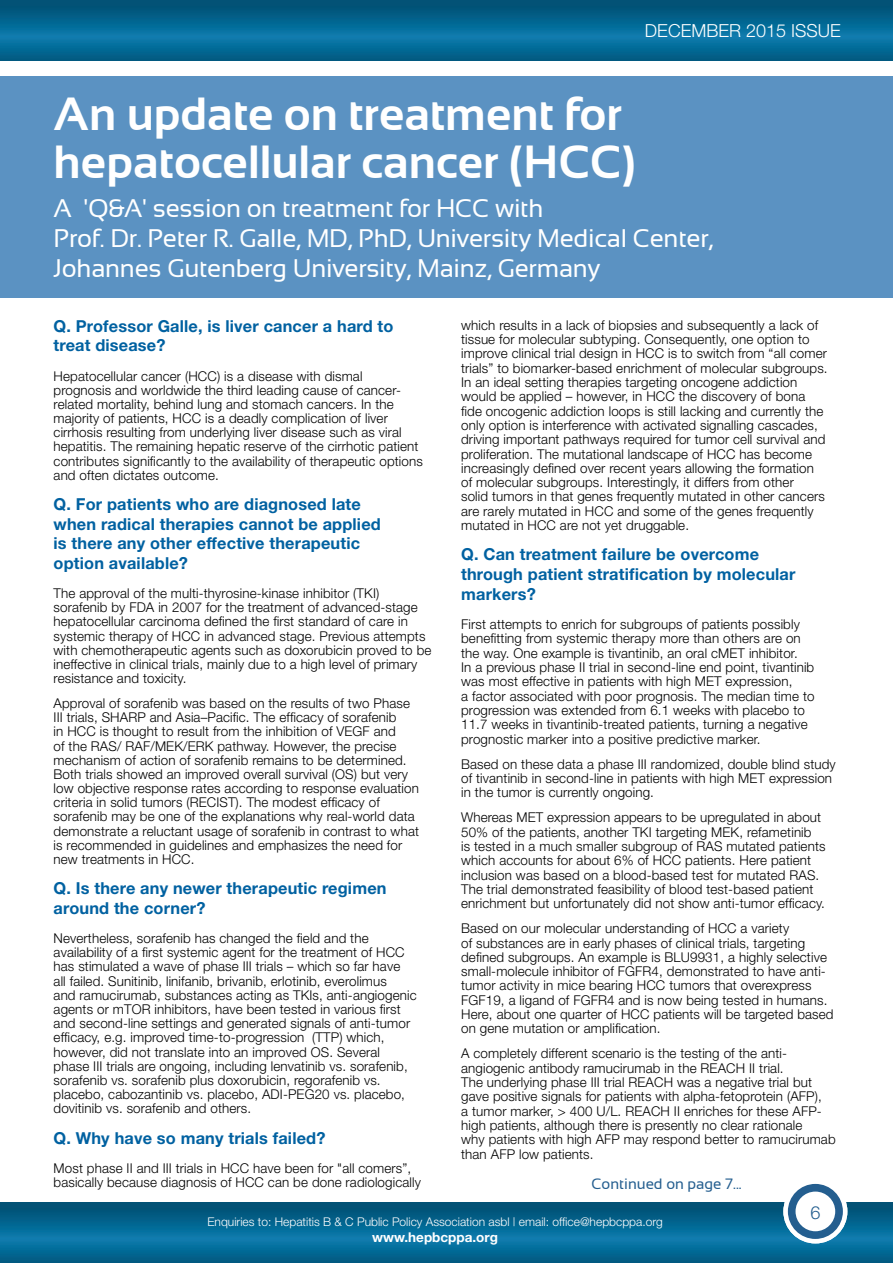
<style>
.page{position:relative;width:893px;height:1263px;background:#fff}
.page>*{position:absolute;margin:0;border:0;box-sizing:border-box;transform-origin:0 0}
.t1{font:700 46.5px/48px "Sansation";color:#fff}
.t2{font:25.5px/30px "Sansation";letter-spacing:-.01em;color:#fff}
.t3{font:300 18px "Helvetica Neue";color:#fff}
.t4{font:300 18px "Helvetica Neue";color:#245e8f}
.t5{font:700 16.5px/19.6px "Helvetica Neue";letter-spacing:.01em;color:#0061a1}
.t6{font:15px "Sansation";color:#245e8f}
.t7{font:300 13.5px/14.2px "Helvetica Neue";letter-spacing:.01em;color:#000}
.t8{font:700 13.5px "Helvetica Neue";color:#fff}
.t9{font:300 12px "Helvetica Neue";color:#fff}
</style>
<div class="page">
<img style="left:0;top:1203px;width:893px;height:60px">
<img style="left:0;top:0;width:893px;height:60px">
<div style="left:0;top:77px;width:893px;height:221px;background:#5b92c2"></div>
<svg style="left:786px;top:1182px;width:59px;height:59px"></svg>
<div style="left:783px;top:1179px;width:64px;height:64px;border:4px solid #fff;border-radius:50%"></div>
<div style="left:795px;top:1191px;width:40px;height:40px;background:#fff;border-radius:50%"></div>
<h3 class="t3" style="left:645px;top:20px;width:197px">DECEMBER 2015 ISSUE</h3>
<h1 class="t1" style="left:54px;top:90px;width:584px">An update on treatment for hepatocellular cancer (HCC)</h1>
<h2 class="t2" style="left:54px;top:193px;width:661px">A 'Q&amp;A' session on treatment for HCC with<br>Prof. Dr. Peter R. Galle, MD, PhD, University Medical Center,<br>Johannes Gutenberg University, Mainz, Germany</h2>
<p class="t5" style="left:54px;top:316px;width:341px">Q. Professor Galle, is liver cancer a hard to treat disease?</p>
<p class="t7" style="left:54px;top:368px;width:371px">Hepatocellular cancer (HCC) is a disease with dismal prognosis and worldwide the third leading cause of cancer&shy;related mortality, behind lung and stomach cancers. In the majority of patients, HCC is a deadly complication of liver cirrhosis resulting from underlying liver disease such as viral hepatitis. The remaining hepatic reserve of the cirrhotic patient contributes significantly to the availability of therapeutic options and often dictates outcome.</p>
<p class="t5" style="left:54px;top:494px;width:329px">Q. For patients who are diagnosed late when radical therapies cannot be applied is there any other effective therapeutic option available?</p>
<p class="t7" style="left:54px;top:586px;width:379px">The approval of the multi-thyrosine-kinase inhibitor (TKI) sorafenib by FDA in 2007 for the treatment of advanced-stage hepatocellular carcinoma defined the first standard of care in systemic therapy of HCC in advanced stage. Previous attempts with chemotherapeutic agents such as doxorubicin proved to be ineffective in clinical trials, mainly due to a high level of primary resistance and toxicity.</p>
<p class="t7" style="left:54px;top:696px;width:367px">Approval of sorafenib was based on the results of two Phase III trials, SHARP and Asia–Pacific. The efficacy of sorafenib<br>in HCC is thought to result from the inhibition of VEGF and<br>of the RAS/ RAF/MEK/ERK pathway. However, the precise mechanism of action of sorafenib remains to be determined.<br>Both trials showed an improved overall survival (OS) but very low objective response rates according to response evaluation criteria in solid tumors (RECIST). The modest efficacy of sorafenib may be one of the explanations why real-world data demonstrate a reluctant usage of sorafenib in contrast to what is recommended in guidelines and emphasizes the need for new treatments in HCC.</p>
<p class="t5" style="left:54px;top:878px;width:334px">Q. Is there any newer therapeutic regimen around the corner?</p>
<p class="t7" style="left:54px;top:931px;width:364px">Nevertheless, sorafenib has changed the field and the availability of a first systemic agent for the treatment of HCC has stimulated a wave of phase III trials – which so far have<br>all failed. Sunitinib, linifanib, brivanib, erlotinib, everolimus<br>and ramucirumab, substances acting as TKIs, anti-angiogenic agents or mTOR inhibitors, have been tested in various first and second-line settings and generated signals of anti-tumor efficacy, e.g. improved time-to-progression (TTP) which, however, did not translate into an improved OS. Several phase III trials are ongoing, including lenvatinib vs. sorafenib, sorafenib vs. sorafenib plus doxorubicin, regorafenib vs. placebo, cabozantinib vs. placebo, ADI-PEG20 vs. placebo, dovitinib vs. sorafenib and others.</p>
<p class="t5" style="left:54px;top:1127px;width:273px">Q. Why have so many trials failed?</p>
<p class="t7" style="left:54px;top:1160px;width:369px">Most phase II and III trials in HCC have been for "all comers”, basically because diagnosis of HCC can be done radiologically</p>
<p class="t7" style="left:461px;top:317px;width:368px">which results in a lack of biopsies and subsequently a lack of tissue for molecular subtyping. Consequently, one option to improve clinical trial design in HCC is to switch from “all comer trials” to biomarker-based enrichment of molecular subgroups.<br>In an ideal setting therapies targeting oncogene addiction would be applied – however, in HCC the discovery of bona fide oncogenic addiction loops is still lacking and currently the only option is interference with activated signalling cascades, driving important pathways required for tumor cell survival and proliferation. The mutational landscape of HCC has become increasingly defined over recent years allowing the formation of molecular subgroups. Interestingly, it differs from other<br>solid tumors in that genes frequently mutated in other cancers are rarely mutated in HCC and some of the genes frequently mutated in HCC are not yet druggable.</p>
<p class="t5" style="left:461px;top:544px;width:336px">Q. Can treatment failure be overcome through patient stratification by molecular markers?</p>
<p class="t7" style="left:461px;top:617px;width:355px">First attempts to enrich for subgroups of patients possibly benefitting from systemic therapy more than others are on the way. One example is tivantinib, an oral cMET inhibitor.<br>In a previous phase II trial in second-line end point, tivantinib was most effective in patients with high MET expression,<br>a factor associated with poor prognosis. The median time to progression was extended from 6.1 weeks with placebo to 11.7 weeks in tivantinib-treated patients, turning a negative prognostic marker into a positive predictive marker.</p>
<p class="t7" style="left:461px;top:756px;width:376px">Based on these data a phase III randomized, double blind study of tivantinib in second-line in patients with high MET expression in the tumor is currently ongoing.</p>
<p class="t7" style="left:461px;top:810px;width:366px">Whereas MET expression appears to be upregulated in about 50% of the patients, another TKI targeting MEK, refametinib<br>is tested in a much smaller subgroup of RAS mutated patients which accounts for about 6% of HCC patients. Here patient inclusion was based on a blood-based test for mutated RAS.<br>The trial demonstrated feasibility of blood test-based patient enrichment but unfortunately did not show anti-tumor efficacy.</p>
<p class="t7" style="left:461px;top:921px;width:374px">Based on our molecular understanding of HCC a variety<br>of substances are in early phases of clinical trials, targeting defined subgroups. An example is BLU9931, a highly selective small-molecule inhibitor of FGFR4, demonstrated to have anti&shy;tumor activity in mice bearing HCC tumors that overexpress FGF19, a ligand of FGFR4 and is now being tested in humans.<br>Here, about one quarter of HCC patients will be targeted based on gene mutation or amplification.</p>
<p class="t7" style="left:461px;top:1046px;width:376px">A completely different scenario is the testing of the anti&shy;angiogenic antibody ramucirumab in the REACH II trial.<br>The underlying phase III trial REACH was a negative trial but gave positive signals for patients with alpha-fetoprotein (AFP),<br>a tumor marker, &gt; 400 U/L. REACH II enriches for these AFP&shy;high patients, although there is presently no clear rationale<br>why patients with high AFP may respond better to ramucirumab than AFP low patients.</p>
<p class="t6" style="left:591px;top:1175px;width:152px">Continued on page 7...</p>
<p class="t9" style="left:207px;top:1214px;width:457px">Enquiries to: Hepatitis B &amp; C Public Policy Association asbl | email: office@hepbcppa.org</p>
<p class="t8" style="left:372px;top:1229px;width:127px">www.hepbcppa.org</p>
<h3 class="t4" style="left:810px;top:1201px;width:12px">6</h3>
</div>
